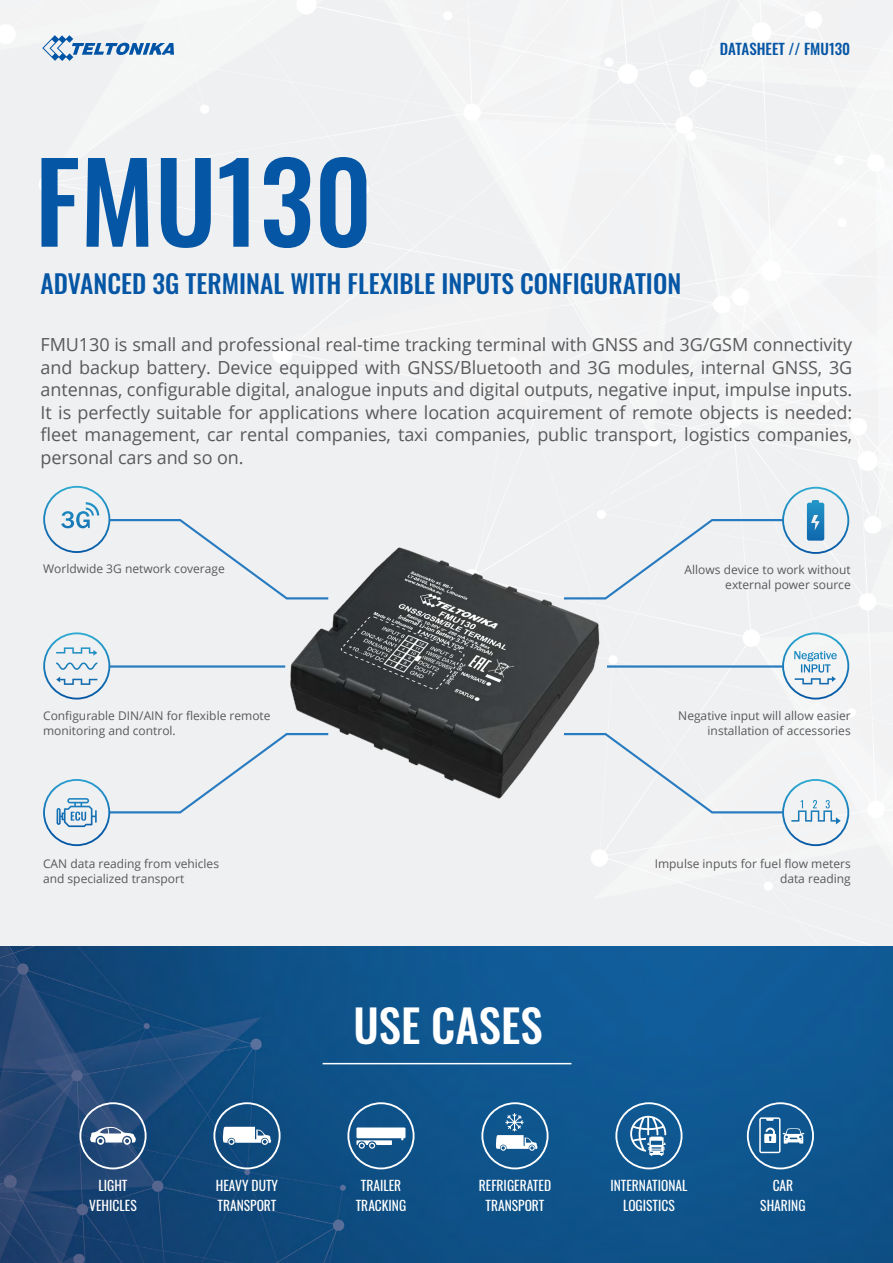
<style>
.page{position:relative;width:893px;height:1263px;background:#fff}
.page>*{position:absolute;margin:0;border:0;box-sizing:border-box;transform-origin:0 0}
.t1{font:500 109.5px "Oswald";color:#0556a5}
.t2{font:500 45px "Oswald";color:#fff}
.t3{font:500 25.5px "Oswald";color:#0556a5}
.t4{font:18px/22.5px "Open Sans";letter-spacing:-.005em;color:#58595b;text-align:justify}
.t5{font:500 15px "Oswald";color:#0556a5}
.t6{font:13.5px/19.5px "Oswald";color:#fff;text-align:center}
.t7{font:12px/15px "Open Sans";color:#58595b;text-align:right}
</style>
<div class="page">
<img style="left:0;top:946px;width:893px;height:317px">
<div style="left:220px;top:465px;width:428px;height:428px;background:#eff0f1;border-radius:214px"></div>
<hr style="left:109px;top:665px;width:176px;height:3px;background:#287bc0">
<hr style="left:607px;top:665px;width:176px;height:3px;background:#287bc0">
<img style="left:245px;top:515px;width:405px;height:333px">
<div style="left:562px;top:732px;width:287px;height:114px;background:#eff0f1"></div>
<div style="left:43px;top:486px;width:287px;height:115px;background:#eff0f1"></div>
<svg style="left:43px;top:632px;width:67px;height:67px"></svg>
<div style="left:562px;top:487px;width:287px;height:114px;background:#eff0f1"></div>
<svg style="left:782px;top:632px;width:67px;height:67px"></svg>
<div style="left:43px;top:732px;width:287px;height:114px;background:#eff0f1"></div>
<svg style="left:42px;top:35px;width:132px;height:26px"></svg>
<svg style="left:79px;top:1102px;width:68px;height:67px;background:#49688f"></svg>
<svg style="left:213px;top:1102px;width:68px;height:67px"></svg>
<svg style="left:481px;top:1102px;width:67px;height:67px;background:#4078a5"></svg>
<svg style="left:347px;top:1102px;width:68px;height:67px"></svg>
<svg style="left:747px;top:1102px;width:67px;height:67px;background:#3c75a4"></svg>
<svg style="left:615px;top:1102px;width:67px;height:67px;background:#3f79a7"></svg>
<hr style="left:323px;top:1063px;width:248px;height:1px;background:#fff">
<h1 class="t1" style="left:35px;top:145px;width:339px">FMU130</h1>
<h3 class="t3" style="left:40px;top:270px;width:642px">ADVANCED 3G TERMINAL WITH FLEXIBLE INPUTS CONFIGURATION</h3>
<p class="t5" style="left:720px;top:41px;width:132px">DATASHEET // FMU130</p>
<p class="t4" style="left:41px;top:333px;width:813px">FMU130 is small and professional real-time tracking terminal with GNSS and 3G/GSM connectivity and backup battery. Device equipped with GNSS/Bluetooth and 3G modules, internal GNSS, 3G antennas, configurable digital, analogue inputs and digital outputs, negative input, impulse inputs.<br>It is perfectly suitable for applications where location acquirement of remote objects is needed: fleet management, car rental companies, taxi companies, public transport, logistics companies, personal cars and so on.</p>
<p class="t7" style="left:43px;top:561px;width:183px">Worldwide 3G network coverage</p>
<p class="t7" style="left:685px;top:562px;width:168px">Allows device to work without external power source</p>
<p class="t7" style="left:43px;top:708px;width:229px;text-align:left">Configurable DIN/AIN for flexible remote monitoring and control.</p>
<p class="t7" style="left:678px;top:708px;width:174px">Negative input will allow easier installation of accessories</p>
<p class="t7" style="left:43px;top:856px;width:177px;text-align:left">CAN data reading from vehicles and specialized transport</p>
<p class="t7" style="left:655px;top:856px;width:197px">Impulse inputs for fuel flow meters data reading</p>
<h2 class="t2" style="left:353px;top:1002px;width:191px">USE CASES</h2>
<p class="t6" style="left:89px;top:1175px;width:49px">LIGHT<br>VEHICLES</p>
<p class="t6" style="left:216px;top:1175px;width:64px;text-align:left">HEAVY DUTY<br>TRANSPORT</p>
<p class="t6" style="left:356px;top:1175px;width:52px">TRAILER<br>TRACKING</p>
<p class="t6" style="left:479px;top:1175px;width:74px">REFRIGERATED<br>TRANSPORT</p>
<p class="t6" style="left:760px;top:1175px;width:47px">CAR<br>SHARING</p>
<p class="t6" style="left:610px;top:1175px;width:79px">INTERNATIONAL<br>LOGISTICS</p>
</div>
